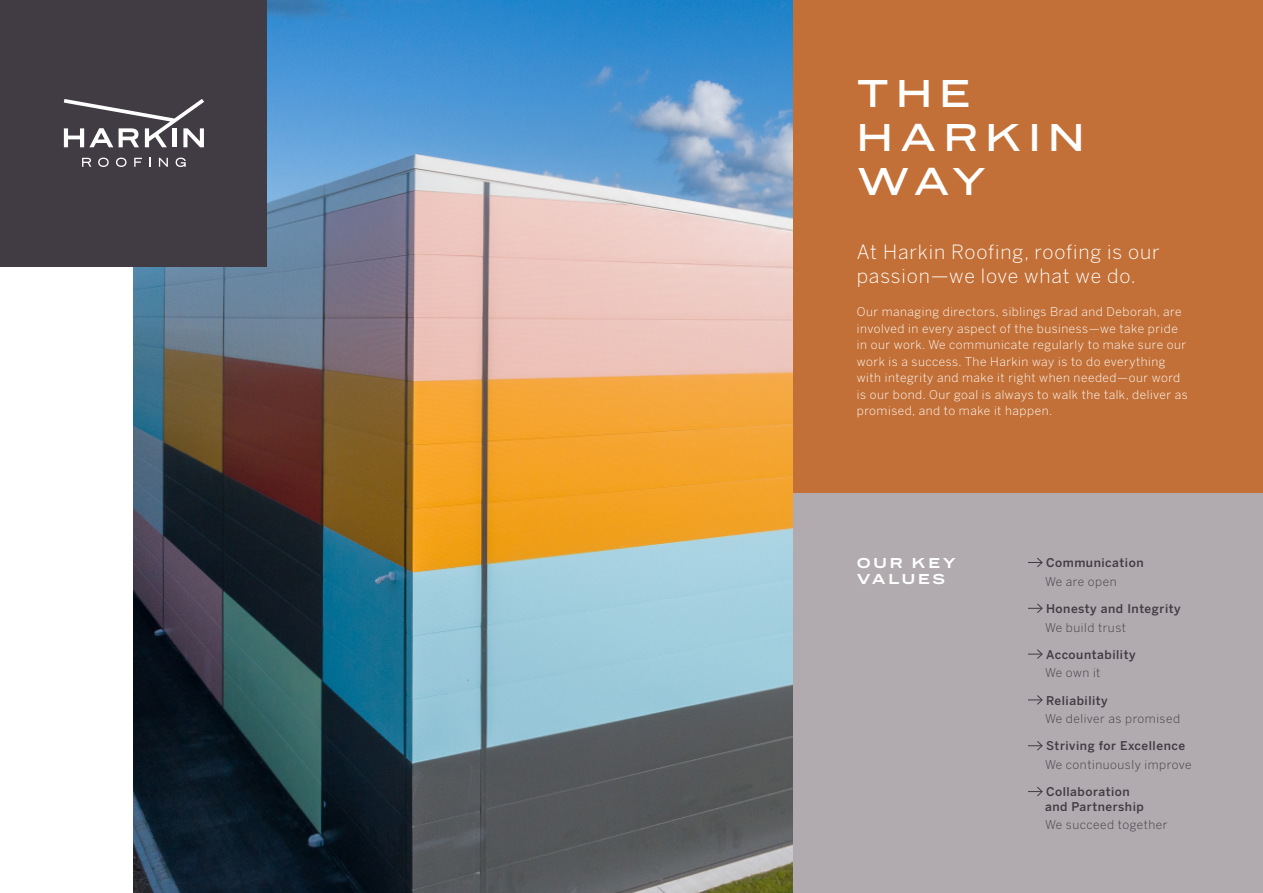
<style>
.page{position:relative;width:1263px;height:893px;background:#fff}
.page>*{position:absolute;margin:0;border:0;box-sizing:border-box;transform-origin:0 0}
.t1{font:500 36.45px/43.8px "Benton Sans Wide";letter-spacing:.2em;color:#fff}
.t2{font:300 19.5px/23.4px "Benton Sans";letter-spacing:.045em;color:#fff}
.t3{font:700 13.5px/16.2px "Benton Sans Wide";letter-spacing:.2em;color:#fff}
.t4{font:300 12px/16.5px "Benton Sans";letter-spacing:.045em;color:#fff}
.t5{font:500 12px/14.4px "Benton Sans";letter-spacing:.045em;color:#413b44}
.t6{font:300 12px "Benton Sans";letter-spacing:.045em;color:#413b44}
</style>
<div class="page">
<img style="left:133px;top:0;width:660px;height:893px">
<div style="left:793px;top:0;width:470px;height:494px;background:#c27037"></div>
<div style="left:793px;top:494px;width:470px;height:399px;background:#b1aaae"></div>
<div style="left:0;top:0;width:267px;height:267px;background:#413b44"></div>
<svg style="left:1028px;top:557px;width:15px;height:10px"></svg>
<svg style="left:1028px;top:603px;width:15px;height:10px"></svg>
<svg style="left:1028px;top:649px;width:15px;height:10px"></svg>
<svg style="left:1028px;top:695px;width:15px;height:10px"></svg>
<svg style="left:1028px;top:741px;width:15px;height:10px"></svg>
<svg style="left:1028px;top:787px;width:15px;height:9px"></svg>
<svg style="left:82px;top:158px;width:9px;height:9px"></svg>
<svg style="left:98px;top:158px;width:11px;height:9px"></svg>
<svg style="left:116px;top:158px;width:11px;height:9px"></svg>
<svg style="left:134px;top:158px;width:8px;height:9px"></svg>
<svg style="left:149px;top:158px;width:2px;height:9px"></svg>
<svg style="left:159px;top:158px;width:9px;height:9px"></svg>
<svg style="left:176px;top:158px;width:10px;height:9px"></svg>
<svg style="left:64px;top:99px;width:140px;height:48px"></svg>
<p class="t1" style="left:857px;top:73px;width:229px">THE<br>HARKIN<br>WAY</p>
<p class="t2" style="left:857px;top:241px;width:304px">At Harkin Roofing, roofing is our passion—we love what we do.</p>
<p class="t4" style="left:857px;top:304px;width:332px">Our managing directors, siblings Brad and Deborah, are involved in every aspect of the business—we take pride in our work. We communicate regularly to make sure our work is a success. The Harkin way is to do everything with integrity and make it right when needed—our word is our bond. Our goal is always to walk the talk, deliver as promised, and to make it happen.</p>
<p class="t3" style="left:857px;top:556px;width:100px">OUR KEY<br>VALUES</p>
<p class="t5" style="left:1046px;top:556px;width:99px">Communication</p>
<p class="t6" style="left:1045px;top:574px;width:73px">We are open</p>
<p class="t5" style="left:1046px;top:601px;width:136px">Honesty and Integrity</p>
<p class="t6" style="left:1045px;top:620px;width:82px">We build trust</p>
<p class="t5" style="left:1046px;top:647px;width:91px">Accountability</p>
<p class="t6" style="left:1045px;top:666px;width:57px">We own it</p>
<p class="t5" style="left:1046px;top:693px;width:63px">Reliability</p>
<p class="t6" style="left:1045px;top:712px;width:137px">We deliver as promised</p>
<p class="t5" style="left:1046px;top:739px;width:141px">Striving for Excellence</p>
<p class="t6" style="left:1045px;top:757px;width:148px">We continuously improve</p>
<p class="t5" style="left:1045px;top:785px;width:100px">Collaboration and Partnership</p>
<p class="t6" style="left:1045px;top:818px;width:124px">We succeed together</p>
</div>
